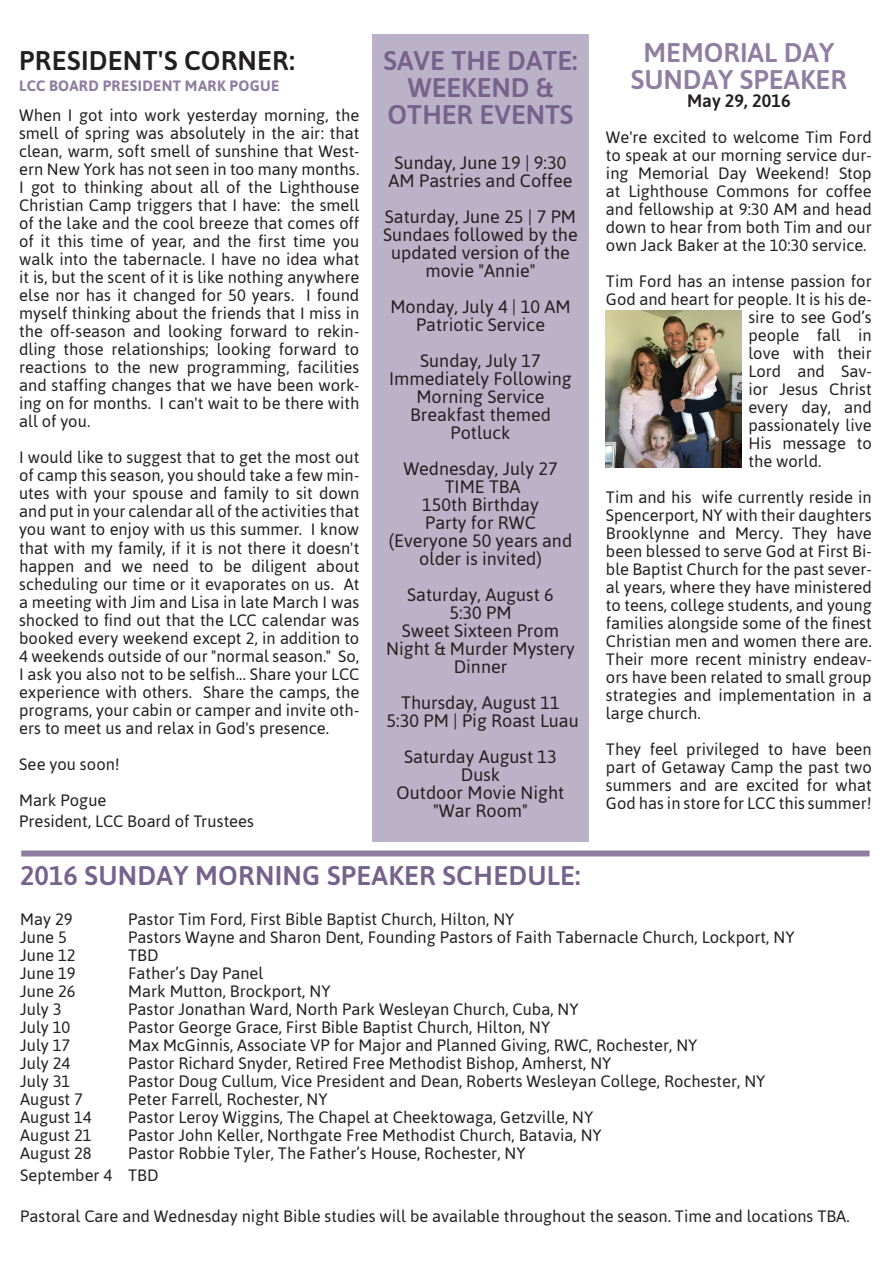
<style>
.page{position:relative;width:893px;height:1263px;background:#fff}
.page>*{position:absolute;margin:0;border:0;box-sizing:border-box;transform-origin:0 0}
.t1{font:500 27px "Asap";color:#76628c}
.t2{font:500 27px "Asap";color:#8f7ea1}
.Text_1{font:500 27px "Asap";letter-spacing:.01em;color:#231f20}
.t3{font:18px/18px "Asap";color:#231f20;text-align:center}
.t4{font:500 18px "Asap";color:#231f20}
.t5{font:16.5px/18px "Asap";color:#231f20;text-align:justify}
.Text_1-2{font:700 15px "Asap";letter-spacing:.025em;color:#8f7ea1}
</style>
<div class="page">
<div style="left:21px;top:850px;width:849px;height:6px;background:#8f7ea1"></div>
<div style="left:372px;top:34px;width:217px;height:808px;background:#bcb2c7"></div>
<img style="left:605px;top:310px;width:136px;height:158px">
<p class="t2" style="left:643px;top:34px;width:192px">MEMORIAL DAY</p>
<p class="t2" style="left:631px;top:61px;width:217px">SUNDAY SPEAKER</p>
<p class="t4" style="left:687px;top:88px;width:105px">May 29, 2016</p>
<p class="t5" style="left:606px;top:127px;width:267px">We're excited to welcome Tim Ford to speak at our morning service dur&shy;ing Memorial Day Weekend! Stop at Lighthouse Commons for coffee and fellowship at 9:30 AM and head down to hear from both Tim and our own Jack Baker at the 10:30 service.</p>
<p class="t5" style="left:606px;top:271px;width:267px">Tim Ford has an intense passion for</p>
<p class="t5" style="left:606px;top:289px;width:267px">God and heart for people. It is his de-</p>
<p class="t5" style="left:748px;top:307px;width:125px">sire to see God’s</p>
<p class="t5" style="left:748px;top:325px;width:125px">people fall in</p>
<p class="t5" style="left:748px;top:343px;width:125px">love with their</p>
<p class="t5" style="left:748px;top:361px;width:125px">Lord and Sav-</p>
<p class="t5" style="left:748px;top:379px;width:125px">ior Jesus Christ</p>
<p class="t5" style="left:748px;top:397px;width:125px">every day, and</p>
<p class="t5" style="left:748px;top:415px;width:125px">passionately live</p>
<p class="t5" style="left:748px;top:433px;width:125px">His message to</p>
<p class="t5" style="left:748px;top:451px;width:75px">the world.</p>
<p class="t5" style="left:606px;top:487px;width:267px">Tim and his wife currently reside in Spencerport, NY with their daughters Brooklynne and Mercy. They have been blessed to serve God at First Bi&shy;ble Baptist Church for the past sever&shy;al years, where they have ministered to teens, college students, and young families alongside some of the finest Christian men and women there are.<br>Their more recent ministry endeav&shy;ors have been related to small group strategies and implementation in a large church.</p>
<p class="t5" style="left:606px;top:739px;width:267px">They feel privileged to have been part of Getaway Camp the past two summers and are excited for what God has in store for LCC this summer!</p>
<p class="Text_1" style="left:19px;top:42px;width:277px">PRESIDENT'S CORNER:</p>
<p class="Text_1-2" style="left:19px;top:75px;width:262px">LCC BOARD PRESIDENT MARK POGUE</p>
<p class="t5" style="left:19px;top:106px;width:342px">When I got into work yesterday morning, the smell of spring was absolutely in the air: that clean, warm, soft smell of sunshine that West&shy;ern New York has not seen in too many months.<br>I got to thinking about all of the Lighthouse Christian Camp triggers that I have: the smell of the lake and the cool breeze that comes off of it this time of year, and the first time you walk into the tabernacle. I have no idea what it is, but the scent of it is like nothing anywhere else nor has it changed for 50 years. I found myself thinking about the friends that I miss in the off-season and looking forward to rekin&shy;dling those relationships; looking forward to reactions to the new programming, facilities and staffing changes that we have been work&shy;ing on for months. I can't wait to be there with all of you.</p>
<p class="t5" style="left:19px;top:448px;width:342px">I would like to suggest that to get the most out of camp this season, you should take a few min&shy;utes with your spouse and family to sit down and put in your calendar all of the activities that you want to enjoy with us this summer. I know that with my family, if it is not there it doesn't happen and we need to be diligent about scheduling our time or it evaporates on us. At a meeting with Jim and Lisa in late March I was shocked to find out that the LCC calendar was booked every weekend except 2, in addition to 4 weekends outside of our "normal season." So, I ask you also not to be selfish... Share your LCC experience with others. Share the camps, the programs, your cabin or camper and invite oth&shy;ers to meet us and relax in God's presence.</p>
<p class="t5" style="left:19px;top:754px;width:102px">See you soon!</p>
<p class="t5" style="left:19px;top:789px;width:236px;line-height:21px">Mark Pogue<br>President, LCC Board of Trustees</p>
<p class="t1" style="left:20px;top:858px;width:562px">2016 SUNDAY MORNING SPEAKER SCHEDULE:</p>
<p class="t5" style="left:20px;top:910px;width:54px">May 29</p>
<p class="t5" style="left:128px;top:910px;width:388px">Pastor Tim Ford, First Bible Baptist Church, Hilton, NY</p>
<p class="t5" style="left:20px;top:928px;width:48px">June 5</p>
<p class="t5" style="left:128px;top:928px;width:668px">Pastors Wayne and Sharon Dent, Founding Pastors of Faith Tabernacle Church, Lockport, NY</p>
<p class="t5" style="left:20px;top:946px;width:57px">June 12</p>
<p class="t5" style="left:128px;top:946px;width:32px">TBD</p>
<p class="t5" style="left:20px;top:964px;width:57px">June 19</p>
<p class="t5" style="left:128px;top:964px;width:137px">Father’s Day Panel</p>
<p class="t5" style="left:20px;top:982px;width:57px">June 26</p>
<p class="t5" style="left:128px;top:982px;width:204px">Mark Mutton, Brockport, NY</p>
<p class="t5" style="left:20px;top:1000px;width:43px">July 3</p>
<p class="t5" style="left:128px;top:1000px;width:452px">Pastor Jonathan Ward, North Park Wesleyan Church, Cuba, NY</p>
<p class="t5" style="left:20px;top:1018px;width:52px">July 10</p>
<p class="t5" style="left:128px;top:1018px;width:424px">Pastor George Grace, First Bible Baptist Church, Hilton, NY</p>
<p class="t5" style="left:20px;top:1036px;width:52px">July 17</p>
<p class="t5" style="left:128px;top:1036px;width:571px">Max McGinnis, Associate VP for Major and Planned Giving, RWC, Rochester, NY</p>
<p class="t5" style="left:20px;top:1054px;width:52px">July 24</p>
<p class="t5" style="left:128px;top:1054px;width:485px">Pastor Richard Snyder, Retired Free Methodist Bishop, Amherst, NY</p>
<p class="t5" style="left:20px;top:1072px;width:52px">July 31</p>
<p class="t5" style="left:128px;top:1072px;width:639px">Pastor Doug Cullum, Vice President and Dean, Roberts Wesleyan College, Rochester, NY</p>
<p class="t5" style="left:20px;top:1090px;width:64px">August 7</p>
<p class="t5" style="left:128px;top:1090px;width:201px">Peter Farrell, Rochester, NY</p>
<p class="t5" style="left:20px;top:1108px;width:73px">August 14</p>
<p class="t5" style="left:128px;top:1108px;width:467px">Pastor Leroy Wiggins, The Chapel at Cheektowaga, Getzville, NY</p>
<p class="t5" style="left:20px;top:1126px;width:73px">August 21</p>
<p class="t5" style="left:128px;top:1126px;width:475px">Pastor John Keller, Northgate Free Methodist Church, Batavia, NY</p>
<p class="t5" style="left:20px;top:1144px;width:73px">August 28</p>
<p class="t5" style="left:128px;top:1144px;width:399px">Pastor Robbie Tyler, The Father’s House, Rochester, NY</p>
<p class="t5" style="left:20px;top:1165px;width:140px">September 4 TBD</p>
<p class="t5" style="left:20px;top:1207px;width:831px">Pastoral Care and Wednesday night Bible studies will be available throughout the season. Time and locations TBA.</p>
<p class="t1" style="left:383px;top:43px;width:195px">SAVE THE DATE:</p>
<p class="t1" style="left:408px;top:70px;width:147px">WEEKEND &amp;</p>
<p class="t1" style="left:388px;top:97px;width:187px">OTHER EVENTS</p>
<p class="t3" style="left:389px;top:153px;width:185px">Sunday, June 19 | 9:30<br>AM Pastries and Coffee</p>
<p class="t3" style="left:383px;top:207px;width:196px">Saturday, June 25 | 7 PM<br>Sundaes followed by the updated version of the movie "Annie"</p>
<p class="t3" style="left:390px;top:297px;width:182px">Monday, July 4 | 10 AM<br>Patriotic Service</p>
<p class="t3" style="left:389px;top:351px;width:184px">Sunday, July 17<br>Immediately Following<br>Morning Service</p>
<p class="t3" style="left:410px;top:405px;width:142px">Breakfast themed</p>
<p class="t3" style="left:450px;top:423px;width:62px">Potluck</p>
<p class="t3" style="left:403px;top:459px;width:156px">Wednesday, July 27</p>
<p class="t3" style="left:445px;top:477px;width:77px">TIME TBA</p>
<p class="t3" style="left:422px;top:495px;width:118px">150th Birthday</p>
<p class="t3" style="left:425px;top:513px;width:112px">Party for RWC</p>
<p class="t3" style="left:389px;top:531px;width:185px">(Everyone 50 years and older is invited)</p>
<p class="t3" style="left:407px;top:585px;width:148px">Saturday, August 6</p>
<p class="t3" style="left:449px;top:603px;width:64px">5:30 PM</p>
<p class="t3" style="left:386px;top:621px;width:190px">Sweet Sixteen Prom<br>Night &amp; Murder Mystery<br>Dinner</p>
<p class="t3" style="left:401px;top:693px;width:160px">Thursday, August 11</p>
<p class="t3" style="left:387px;top:711px;width:194px">5:30 PM | Pig Roast Luau</p>
<p class="t3" style="left:404px;top:747px;width:154px">Saturday August 13</p>
<p class="t3" style="left:461px;top:765px;width:41px">Dusk</p>
<p class="t3" style="left:397px;top:783px;width:169px">Outdoor Movie Night</p>
<p class="t3" style="left:433px;top:801px;width:96px">"War Room"</p>
</div>
